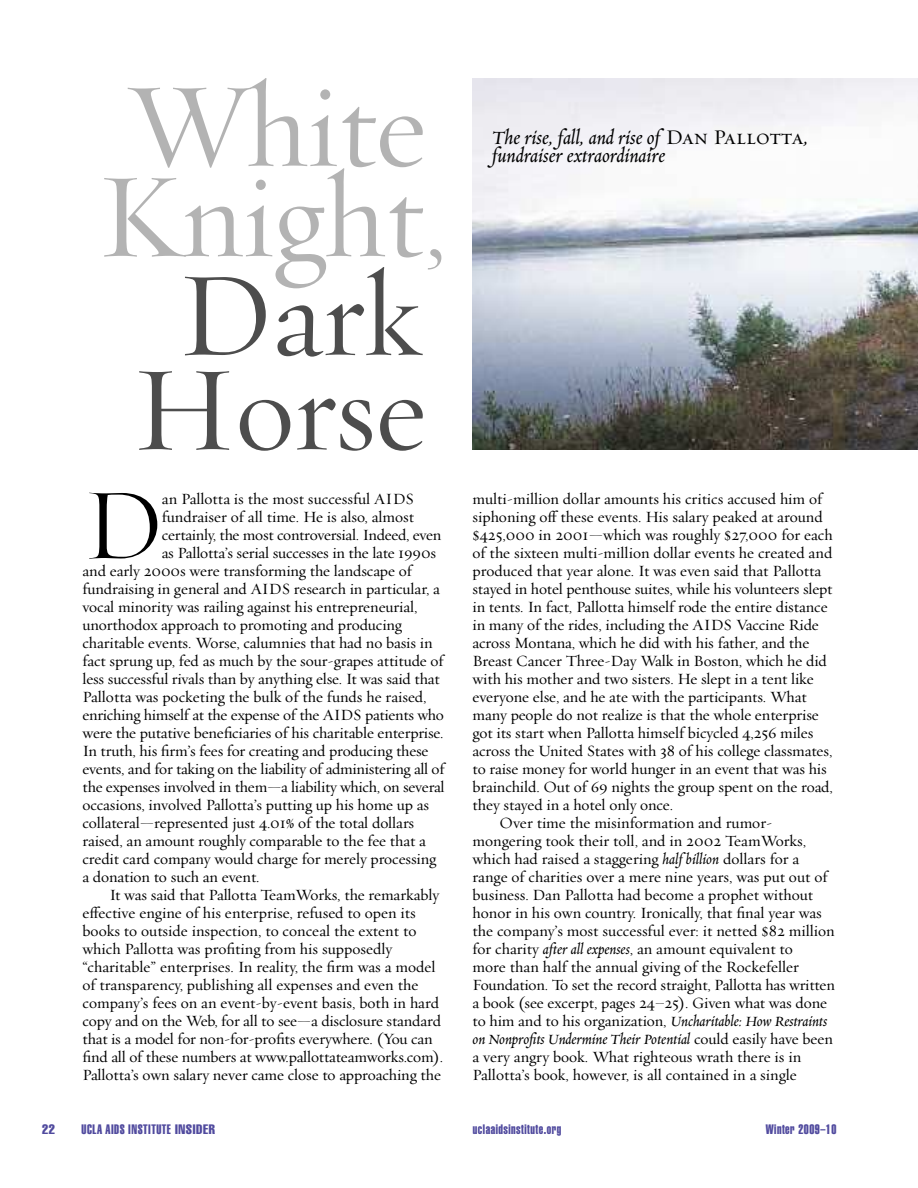
<style>
.page{position:relative;width:918px;height:1188px;background:#fff}
.page>*{position:absolute;margin:0;border:0;box-sizing:border-box;transform-origin:0 0}
.t1{font:120px/94.5px "Requiem Display HTF Roman";color:#b3b3b3;text-align:center}
.t2{font:103.05px "Requiem Fine HTF Roman";color:#000}
.t3{font:21px/18px "Requiem Text HTF Italic";color:#000}
.t4{font:15.75px/18px "Requiem Text HTF Roman";letter-spacing:-.005em;color:#000}
.t5{font:15.75px "Requiem Text HTF Italic";letter-spacing:-.005em;color:#000}
.t6{font:13.5px "Helvetica Extra Compressed";letter-spacing:.035em;color:#504a9e}
.t7{font:extra-condensed 13.5px "Helvetica";color:#504a9e}
.s1{font-size:121.5px}
.s2{font-size:121.5px;color:#4d4d4d}
.s3{color:#4d4d4d}
.s4{font-family:"Requiem Text HTF Small Caps"}
.s5{font-family:"Requiem Text HTF Italic"}
.s6{font-family:"Requiem Text HTF Roman"}
.s7{font-family:"Helvetica";font-stretch:extra-condensed}
</style>
<div class="page">
<img style="left:473px;top:79px;width:445px;height:371px">
<h1 class="t1" style="left:97px;top:77px;width:351px"><span class="s1">W</span>hite<br><span class="s1">K</span>night,<br><span class="s2">D</span><span class="s3">ark<br></span><span class="s2">H</span><span class="s3">orse</span></h1>
<h2 class="t2" style="left:82px;top:462px;width:83px">D</h2>
<p class="t4" style="left:162px;top:490px;width:254px">an Pallotta is the most successful AIDS</p>
<p class="t4" style="left:162px;top:508px;width:254px">fundraiser of all time. He is also, almost</p>
<p class="t4" style="left:162px;top:526px;width:281px">certainly, the most controversial. Indeed, even</p>
<p class="t4" style="left:162px;top:544px;width:276px">as Pallotta’s serial successes in the late 1990s</p>
<p class="t4" style="left:83px;top:562px;width:331px">and early 2000s were transforming the landscape of</p>
<p class="t4" style="left:83px;top:580px;width:359px">fundraising in general and AIDS research in particular, a</p>
<p class="t4" style="left:83px;top:598px;width:336px">vocal minority was railing against his entrepreneurial,</p>
<p class="t4" style="left:83px;top:616px;width:321px">unorthodox approach to promoting and producing</p>
<p class="t4" style="left:83px;top:634px;width:352px">charitable events. Worse, calumnies that had no basis in</p>
<p class="t4" style="left:83px;top:652px;width:363px">fact sprung up, fed as much by the sour-grapes attitude of</p>
<p class="t4" style="left:83px;top:670px;width:359px">less successful rivals than by anything else. It was said that</p>
<p class="t4" style="left:83px;top:688px;width:346px">Pallotta was pocketing the bulk of the funds he raised,</p>
<p class="t4" style="left:83px;top:706px;width:363px">enriching himself at the expense of the AIDS patients who</p>
<p class="t4" style="left:83px;top:724px;width:363px">were the putative beneficiaries of his charitable enterprise.</p>
<p class="t4" style="left:83px;top:742px;width:348px">In truth, his firm’s fees for creating and producing these</p>
<p class="t4" style="left:83px;top:760px;width:364px">events, and for taking on the liability of administering all of</p>
<p class="t4" style="left:83px;top:778px;width:364px">the expenses involved in them—a liability which, on several</p>
<p class="t4" style="left:83px;top:796px;width:348px">occasions, involved Pallotta’s putting up his home up as</p>
<p class="t4" style="left:83px;top:814px;width:333px">collateral—represented just 4.01% of the total dollars</p>
<p class="t4" style="left:82px;top:832px;width:345px">raised, an amount roughly comparable to the fee that a</p>
<p class="t4" style="left:82px;top:850px;width:355px">credit card company would charge for merely processing</p>
<p class="t4" style="left:83px;top:868px;width:179px">a donation to such an event.</p>
<p class="t4" style="left:110px;top:886px;width:331px">It was said that Pallotta TeamWorks, the remarkably</p>
<p class="t4" style="left:83px;top:904px;width:335px">eΩective engine of his enterprise, refused to open its</p>
<p class="t4" style="left:83px;top:922px;width:335px">books to outside inspection, to conceal the extent to</p>
<p class="t4" style="left:83px;top:940px;width:311px">which Pallotta was profiting from his supposedly</p>
<p class="t4" style="left:83px;top:958px;width:354px">“charitable” enterprises. In reality, the firm was a model</p>
<p class="t4" style="left:83px;top:976px;width:337px">of transparency, publishing all expenses and even the</p>
<p class="t4" style="left:83px;top:994px;width:358px">company’s fees on an event-by-event basis, both in hard</p>
<p class="t4" style="left:83px;top:1012px;width:360px">copy and on the Web, for all to see—a disclosure standard</p>
<p class="t4" style="left:83px;top:1030px;width:352px">that is a model for non-for-profits everywhere. (You can</p>
<p class="t4" style="left:83px;top:1048px;width:362px">find all of these numbers at www.pallottateamworks.com).</p>
<p class="t4" style="left:83px;top:1066px;width:360px">Pallotta’s own salary never came close to approaching the</p>
<h3 class="t3" style="left:492px;top:128px;width:318px">The rise, fall, and rise of <span class="s4">Dan Pallotta</span>, fundraiser extraordinaire</h3>
<p class="t4" style="left:473px;top:490px;width:351px">multi-million dollar amounts his critics accused him of</p>
<p class="t4" style="left:473px;top:508px;width:352px">siphoning oΩ these events. His salary peaked at around</p>
<p class="t4" style="left:473px;top:526px;width:362px">$425,000 in 2001—which was roughly $27,000 for each</p>
<p class="t4" style="left:473px;top:544px;width:361px">of the sixteen multi-million dollar events he created and</p>
<p class="t4" style="left:473px;top:562px;width:350px">produced that year alone. It was even said that Pallotta</p>
<p class="t4" style="left:473px;top:580px;width:362px">stayed in hotel penthouse suites, while his volunteers slept</p>
<p class="t4" style="left:473px;top:598px;width:357px">in tents. In fact, Pallotta himself rode the entire distance</p>
<p class="t4" style="left:473px;top:616px;width:348px">in many of the rides, including the AIDS Vaccine Ride</p>
<p class="t4" style="left:473px;top:634px;width:338px">across Montana, which he did with his father, and the</p>
<p class="t4" style="left:473px;top:652px;width:356px">Breast Cancer Three-Day Walk in Boston, which he did</p>
<p class="t4" style="left:473px;top:670px;width:343px">with his mother and two sisters. He slept in a tent like</p>
<p class="t4" style="left:473px;top:688px;width:336px">everyone else, and he ate with the participants. What</p>
<p class="t4" style="left:473px;top:706px;width:348px">many people do not realize is that the whole enterprise</p>
<p class="t4" style="left:473px;top:724px;width:342px">got its start when Pallotta himself bicycled 4,256 miles</p>
<p class="t4" style="left:473px;top:742px;width:361px">across the United States with 38 of his college classmates,</p>
<p class="t4" style="left:473px;top:760px;width:356px">to raise money for world hunger in an event that was his</p>
<p class="t4" style="left:473px;top:778px;width:362px">brainchild. Out of 69 nights the group spent on the road,</p>
<p class="t4" style="left:473px;top:796px;width:202px">they stayed in a hotel only once.</p>
<p class="t4" style="left:500px;top:814px;width:274px">Over time the misinformation and rumor-</p>
<p class="t4" style="left:473px;top:832px;width:335px">mongering took their toll, and in 2002 TeamWorks,</p>
<p class="t4" style="left:473px;top:850px;width:328px">which had raised a staggering <span class="s5">half billion</span> dollars for a</p>
<p class="t4" style="left:473px;top:868px;width:356px">range of charities over a mere nine years, was put out of</p>
<p class="t4" style="left:473px;top:886px;width:342px">business. Dan Pallotta had become a prophet without</p>
<p class="t4" style="left:473px;top:904px;width:351px">honor in his own country. Ironically, that final year was</p>
<p class="t4" style="left:473px;top:922px;width:364px">the company’s most successful ever: it netted $82 million</p>
<p class="t4" style="left:473px;top:940px;width:322px">for charity <span class="s5">after all expenses</span>, an amount equivalent to</p>
<p class="t4" style="left:473px;top:958px;width:328px">more than half the annual giving of the Rockefeller</p>
<p class="t4" style="left:473px;top:976px;width:364px">Foundation. To set the record straight, Pallotta has written</p>
<p class="t4" style="left:473px;top:994px;width:356px">a book (see excerpt, pages 24–25). Given what was done</p>
<p class="t4" style="left:473px;top:1012px;width:356px">to him and to his organization, <span class="s5">Uncharitable: How Restraints</span></p>
<p class="t5" style="left:473px;top:1029px;width:362px">on Nonprofits Undermine Their Potential <span class="s6">could easily have been</span></p>
<p class="t4" style="left:473px;top:1048px;width:330px">a very angry book. What righteous wrath there is in<br>Pallotta’s book, however, is all contained in a single</p>
<p class="t7" style="left:42px;top:1124px;width:15px">22</p>
<p class="t6" style="left:82px;top:1124px;width:135px">UCLA AIDS INSTITUTE <span class="s7">INSIDER</span></p>
<p class="t6" style="left:473px;top:1124px;width:90px">uclaaidsinstitute.org</p>
<p class="t6" style="left:766px;top:1124px;width:72px">Winter 2009–10</p>
</div>
